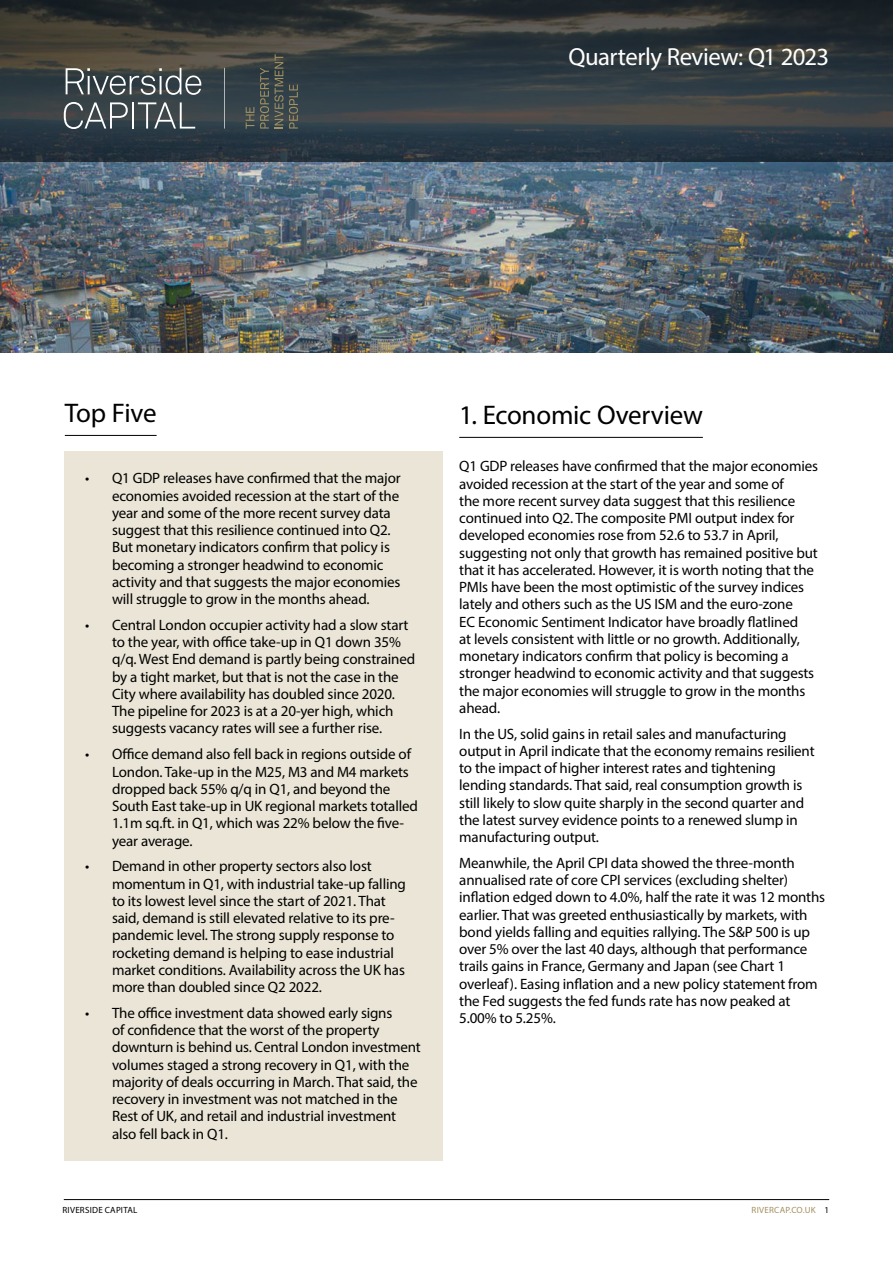
<style>
.page{position:relative;width:893px;height:1263px;background:#fff}
.page>*{position:absolute;margin:0;border:0;box-sizing:border-box;transform-origin:0 0}
.H2___Black_Mercury{font:27px "Myriad Pro";letter-spacing:-.01em;color:#000}
.t1{font:24.75px "Myriad Pro";letter-spacing:-.02em;color:#fff}
.t2{font:15px/17.2px "Myriad Pro";letter-spacing:-.01em;color:#000}
.t3{font:9px "Myriad Pro";letter-spacing:.03em;color:#000}
.t4{font:9px "Myriad Pro";letter-spacing:.025em;color:#a29161}
.s1{color:#000}
</style>
<div class="page">
<hr style="left:64px;top:1199px;width:765px;height:1px;background:#000">
<img style="left:0;top:162px;width:893px;height:191px">
<svg style="left:0;top:0;width:893px;height:162px;background:#31393d"></svg>
<svg style="left:66px;top:68px;width:135px;height:27px;background:#606769"></svg>
<svg style="left:64px;top:102px;width:64px;height:27px;background:#60696d"></svg>
<hr style="left:132px;top:102px;width:2px;height:27px;background:#fff">
<svg style="left:138px;top:102px;width:57px;height:27px;background:#5c6569"></svg>
<svg style="left:224px;top:68px;width:1px;height:61px"></svg>
<svg style="left:246px;top:107px;width:8px;height:22px"></svg>
<svg style="left:260px;top:54px;width:23px;height:75px;background:#4d524c"></svg>
<svg style="left:289px;top:85px;width:9px;height:44px"></svg>
<hr style="left:459px;top:437px;width:244px;height:1px;background:#000">
<hr style="left:65px;top:435px;width:92px;height:1px;background:#000">
<div style="left:64px;top:451px;width:378px;height:710px;background:#eae5d6"></div>
<h2 class="t1" style="left:568px;top:42px;width:262px">Quarterly Review: Q1 2023</h2>
<p class="H2___Black_Mercury" style="left:65px;top:397px;width:93px">Top Five</p>
<p class="t2" style="left:112px;top:470px;width:290px;text-indent:-27px">• Q1 GDP releases have confirmed that the major economies avoided recession at the start of the year and some of the more recent survey data suggest that this resilience continued into Q2.<br>But monetary indicators confirm that policy is becoming a stronger headwind to economic activity and that suggests the major economies will struggle to grow in the months ahead.</p>
<p class="t2" style="left:112px;top:616px;width:305px;text-indent:-27px">• Central London occupier activity had a slow start to the year, with office take-up in Q1 down 35% q/q. West End demand is partly being constrained by a tight market, but that is not the case in the City where availability has doubled since 2020.<br>The pipeline for 2023 is at a 20-yer high, which suggests vacancy rates will see a further rise.</p>
<p class="t2" style="left:112px;top:745px;width:307px;text-indent:-27px">• Office demand also fell back in regions outside of London. Take-up in the M25, M3 and M4 markets dropped back 55% q/q in Q1, and beyond the South East take-up in UK regional markets totalled 1.1m sq.ft. in Q1, which was 22% below the five&shy;year average.</p>
<p class="t2" style="left:112px;top:857px;width:295px;text-indent:-27px">• Demand in other property sectors also lost momentum in Q1, with industrial take-up falling to its lowest level since the start of 2021. That said, demand is still elevated relative to its pre&shy;pandemic level. The strong supply response to rocketing demand is helping to ease industrial market conditions. Availability across the UK has more than doubled since Q2 2022.</p>
<p class="t2" style="left:112px;top:1004px;width:310px;text-indent:-27px">• The office investment data showed early signs<br>of confidence that the worst of the property downturn is behind us. Central London investment volumes staged a strong recovery in Q1, with the majority of deals occurring in March. That said, the recovery in investment was not matched in the Rest of UK, and retail and industrial investment also fell back in Q1.</p>
<p class="H2___Black_Mercury" style="left:459px;top:398px;width:245px">1. Economic Overview</p>
<p class="t2" style="left:459px;top:457px;width:360px">Q1 GDP releases have confirmed that the major economies avoided recession at the start of the year and some of<br>the more recent survey data suggest that this resilience continued into Q2. The composite PMI output index for developed economies rose from 52.6 to 53.7 in April, suggesting not only that growth has remained positive but that it has accelerated. However, it is worth noting that the PMIs have been the most optimistic of the survey indices lately and others such as the US ISM and the euro-zone<br>EC Economic Sentiment Indicator have broadly flatlined<br>at levels consistent with little or no growth. Additionally, monetary indicators confirm that policy is becoming a stronger headwind to economic activity and that suggests the major economies will struggle to grow in the months ahead.</p>
<p class="t2" style="left:459px;top:725px;width:357px">In the US, solid gains in retail sales and manufacturing output in April indicate that the economy remains resilient to the impact of higher interest rates and tightening lending standards. That said, real consumption growth is still likely to slow quite sharply in the second quarter and the latest survey evidence points to a renewed slump in manufacturing output.</p>
<p class="t2" style="left:459px;top:854px;width:367px">Meanwhile, the April CPI data showed the three-month annualised rate of core CPI services (excluding shelter) inflation edged down to 4.0%, half the rate it was 12 months earlier. That was greeted enthusiastically by markets, with bond yields falling and equities rallying. The S&amp;P 500 is up over 5% over the last 40 days, although that performance trails gains in France, Germany and Japan (see Chart 1 overleaf). Easing inflation and a new policy statement from the Fed suggests the fed funds rate has now peaked at 5.00% to 5.25%.</p>
<p class="t3" style="left:62px;top:1204px;width:77px">RIVERSIDE CAPITAL</p>
<p class="t4" style="left:752px;top:1205px;width:79px">RIVERCAP.CO.UK <span class="s1">1</span></p>
</div>
